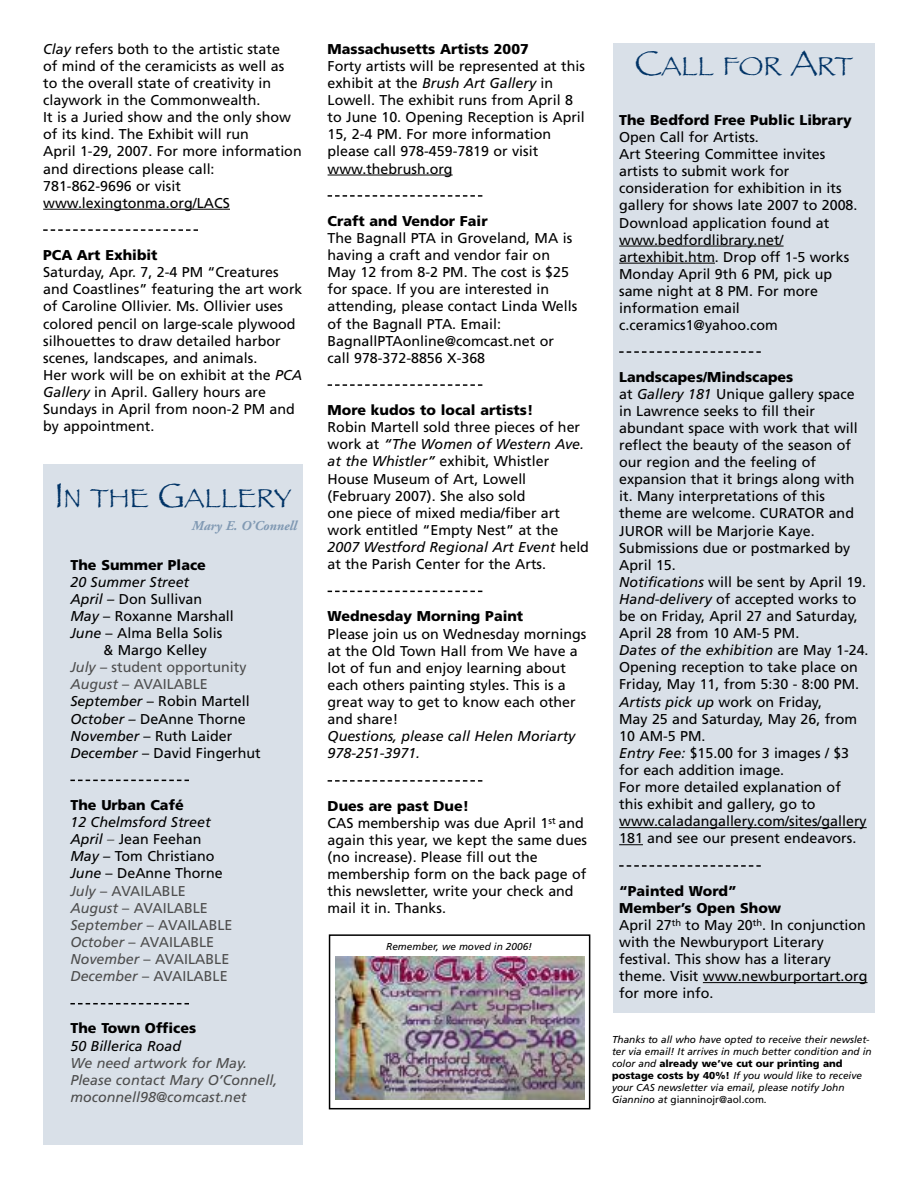
<style>
.page{position:relative;width:918px;height:1188px;background:#fff}
.page>*{position:absolute;margin:0;border:0;box-sizing:border-box;transform-origin:0 0}
.t1{font:27px "Papyrus";color:#036}
.t2{font:14.25px/17.1px "Frutiger";color:#000}
.t3{font:14.25px/17.1px "Frutiger";color:#4d4d4d}
.t4{font:900 14.25px "Frutiger";color:#000}
.t5{font:italic 14.25px/17.1px "Frutiger";color:#000}
.t6{font:italic 14.25px/17.1px "Frutiger";color:#4d4d4d}
.t7{font:italic 700 13.5px "Adobe Garamond";color:#8099b3}
.t8{font:italic 10.05px/12px "Frutiger";color:#000}
.s1{font-style:italic}
.s2{font-size:36px}
.s3{font-style:italic;color:#000}
.s4{color:#000}
.s5{font-weight:900}
.s6{font-weight:900;font-style:normal}
.s7{font-style:normal}
</style>
<div class="page">
<img style="left:335px;top:956px;width:250px;height:143px">
<div style="left:329px;top:934px;width:261px;height:175px;border:2px solid #000"></div>
<div style="left:613px;top:43px;width:262px;height:969px;background:#d9e0e8"></div>
<hr style="left:619px;top:246px;width:165px;height:1px;background:#000">
<hr style="left:619px;top:263px;width:96px;height:1px;background:#000">
<svg style="left:619px;top:351px;width:142px;height:2px"></svg>
<hr style="left:619px;top:827px;width:248px;height:1px;background:#000">
<svg style="left:619px;top:844px;width:24px;height:1px"></svg>
<svg style="left:619px;top:865px;width:142px;height:2px"></svg>
<hr style="left:703px;top:982px;width:165px;height:1px;background:#000">
<hr style="left:43px;top:209px;width:187px;height:1px;background:#000">
<svg style="left:43px;top:229px;width:155px;height:2px"></svg>
<div style="left:43px;top:464px;width:260px;height:681px;background:#d9e0e8"></div>
<svg style="left:70px;top:780px;width:119px;height:1px"></svg>
<svg style="left:70px;top:1003px;width:119px;height:1px"></svg>
<hr style="left:328px;top:175px;width:125px;height:1px;background:#000">
<svg style="left:328px;top:195px;width:154px;height:2px"></svg>
<svg style="left:328px;top:384px;width:154px;height:2px"></svg>
<svg style="left:328px;top:591px;width:154px;height:1px"></svg>
<svg style="left:328px;top:780px;width:154px;height:2px"></svg>
<p class="t2" style="left:43px;top:41px;width:260px"><span class="s1">Clay</span> refers both to the artistic state<br>of mind of the ceramicists as well as to the overall state of creativity in claywork in the Commonwealth.<br>It is a Juried show and the only show of its kind. The Exhibit will run<br>April 1-29, 2007. For more information and directions please call:<br>781-862-9696 or visit www.lexingtonma.org/LACS</p>
<p class="t4" style="left:43px;top:249px;width:116px">PCA Art Exhibit</p>
<p class="t2" style="left:43px;top:265px;width:261px">Saturday, Apr. 7, 2-4 PM “Creatures and Coastlines” featuring the art work of Caroline Ollivier. Ms. Ollivier uses colored pencil on large-scale plywood silhouettes to draw detailed harbor scenes, landscapes, and animals.<br>Her work will be on exhibit at the <span class="s1">PCA Gallery</span> in April. Gallery hours are Sundays in April from noon-2 PM and by appointment.</p>
<h1 class="t1" style="left:55px;top:482px;width:238px"><span class="s2">I</span>N THE <span class="s2">G</span>ALLERY</h1>
<p class="t7" style="left:192px;top:520px;width:107px">Mary E. O’Connell</p>
<p class="t4" style="left:70px;top:559px;width:137px">The Summer Place</p>
<p class="t5" style="left:70px;top:574px;width:120px">20 Summer Street</p>
<p class="t2" style="left:70px;top:591px;width:133px"><span class="s1">April –</span> Don Sullivan</p>
<p class="t2" style="left:70px;top:609px;width:165px"><span class="s1">May</span> – Roxanne Marshall</p>
<p class="t2" style="left:70px;top:626px;width:154px"><span class="s1">June</span> – Alma Bella Solis</p>
<p class="t2" style="left:103px;top:643px;width:105px">&amp; Margo Kelley</p>
<p class="t3" style="left:70px;top:660px;width:178px"><span class="s1">July</span> – student opportunity</p>
<p class="t3" style="left:70px;top:677px;width:139px"><span class="s1">August</span> – AVAILABLE</p>
<p class="t2" style="left:70px;top:694px;width:181px"><span class="s1">September</span> – Robin Martell</p>
<p class="t2" style="left:70px;top:711px;width:177px"><span class="s1">October –</span> DeAnne Thorne</p>
<p class="t2" style="left:70px;top:728px;width:163px"><span class="s1">November</span> – Ruth Laider</p>
<p class="t2" style="left:70px;top:745px;width:192px"><span class="s1">December</span> – David Fingerhut</p>
<p class="t4" style="left:70px;top:799px;width:115px">The Urban Café</p>
<p class="t3" style="left:70px;top:815px;width:164px"><span class="s3">12 Chelmsford Street<br>April</span> <span class="s1">–</span> <span class="s4">Jean Feehan<br></span><span class="s3">May –</span> <span class="s4">Tom Christiano<br></span><span class="s3">June</span> <span class="s4">– DeAnne Thorne<br></span><span class="s1">July</span> – AVAILABLE<br><span class="s1">August</span> – AVAILABLE<br><span class="s1">September</span> – AVAILABLE<br><span class="s1">October</span> – AVAILABLE<br><span class="s1">November</span> – AVAILABLE<br><span class="s1">December</span> – AVAILABLE</p>
<p class="t4" style="left:70px;top:1023px;width:127px">The Town Offices</p>
<p class="t5" style="left:70px;top:1038px;width:112px">50 Billerica Road</p>
<p class="t6" style="left:70px;top:1055px;width:209px">We need artwork for May.<br>Please contact Mary O’Connell, moconnell98@comcast.net</p>
<p class="t4" style="left:328px;top:43px;width:203px">Massachusetts Artists 2007</p>
<p class="t2" style="left:328px;top:59px;width:259px">Forty artists will be represented at this exhibit at the <span class="s1">Brush Art Gallery</span> in Lowell. The exhibit runs from April 8 to June 10. Opening Reception is April 15, 2-4 PM. For more information please call 978-459-7819 or visit www.thebrush.org</p>
<p class="t4" style="left:328px;top:215px;width:162px">Craft and Vendor Fair</p>
<p class="t2" style="left:328px;top:231px;width:251px">The Bagnall PTA in Groveland, MA is having a craft and vendor fair on<br>May 12 from 8-2 PM. The cost is $25 for space. If you are interested in attending, please contact Linda Wells of the Bagnall PTA. Email:<br>BagnallPTAonline@comcast.net or call 978-372-8856 X-368</p>
<p class="t4" style="left:328px;top:404px;width:207px">More kudos to local artists!</p>
<p class="t2" style="left:328px;top:420px;width:263px">Robin Martell sold three pieces of her work at <span class="s1">“The Women of Western Ave. at the Whistler”</span> exhibit, Whistler House Museum of Art, Lowell (February 2007). She also sold<br>one piece of mixed media/fiber art work entitled “Empty Nest” at the <span class="s1">2007 Westford Regional Art Event</span> held at the Parish Center for the Arts.</p>
<p class="t4" style="left:328px;top:611px;width:197px">Wednesday Morning Paint</p>
<p class="t2" style="left:328px;top:626px;width:260px">Please join us on Wednesday mornings at the Old Town Hall from We have a lot of fun and enjoy learning about each others painting styles. This is a great way to get to know each other and share!</p>
<p class="t5" style="left:328px;top:729px;width:249px">Questions, please call Helen Moriarty<br>978-251-3971.</p>
<p class="t2" style="left:328px;top:798px;width:261px"><span class="s5">Dues are past Due!<br></span>CAS membership was due April 1<sup>st</sup> and again this year, we kept the same dues (no increase). Please fill out the membership form on the back page of this newsletter, write your check and mail it in. Thanks.</p>
<p class="t8" style="left:386px;top:941px;width:147px">Remember, we moved in 2006!</p>
<h1 class="t1" style="left:635px;top:49px;width:220px"><span class="s2">C</span>ALL FOR <span class="s2">A</span>RT</h1>
<p class="t4" style="left:619px;top:114px;width:234px">The Bedford Free Public Library</p>
<p class="t2" style="left:619px;top:130px;width:240px">Open Call for Artists.<br>Art Steering Committee invites artists to submit work for consideration for exhibition in its gallery for shows late 2007 to 2008.<br>Download application found at www.bedfordlibrary.net/ artexhibit.htm. Drop off 1-5 works<br>Monday April 9th 6 PM, pick up same night at 8 PM. For more information email c.ceramics1@yahoo.com</p>
<p class="t2" style="left:619px;top:369px;width:251px"><span class="s5">Landscapes/Mindscapes<br></span>at <span class="s1">Gallery 181</span> Unique gallery space in Lawrence seeks to fill their abundant space with work that will reflect the beauty of the season of our region and the feeling of expansion that it brings along with it. Many interpretations of this theme are welcome. CURATOR and<br>JUROR will be Marjorie Kaye.<br>Submissions due or postmarked by<br>April 15.<br><span class="s1">Notifications</span> will be sent by April 19.<br><span class="s1">Hand-delivery</span> of accepted works to be on Friday, April 27 and Saturday,<br>April 28 from 10 AM-5 PM.<br><span class="s1">Dates of the exhibition</span> are May 1-24.<br>Opening reception to take place on<br>Friday, May 11, from 5:30 - 8:00 PM.<br><span class="s1">Artists pick up</span> work on Friday,<br>May 25 and Saturday, May 26, from<br>10 AM-5 PM.<br><span class="s1">Entry Fee:</span> $15.00 for 3 images / $3 for each addition image.<br>For more detailed explanation of<br>this exhibit and gallery, go to www.caladangallery.com/sites/gallery<br>181 and see our present endeavors.</p>
<p class="t2" style="left:619px;top:883px;width:250px"><span class="s5">“Painted Word”<br>Member’s Open Show<br></span>April 27<sup>th</sup> to May 20<sup>th</sup>. In conjunction with the Newburyport Literary festival. This show has a literary theme. Visit www.newburportart.org for more info.</p>
<p class="t8" style="left:612px;top:1034px;width:261px">Thanks to all who have opted to receive their newslet&shy;ter via email! It arrives in much better condition and in color and <span class="s6">already we’ve cut our printing and postage costs by 40%!</span> If you would like to receive your CAS newsletter via email, please notify John Giannino at <span class="s7">gianninojr@aol.com</span>.</p>
</div>
